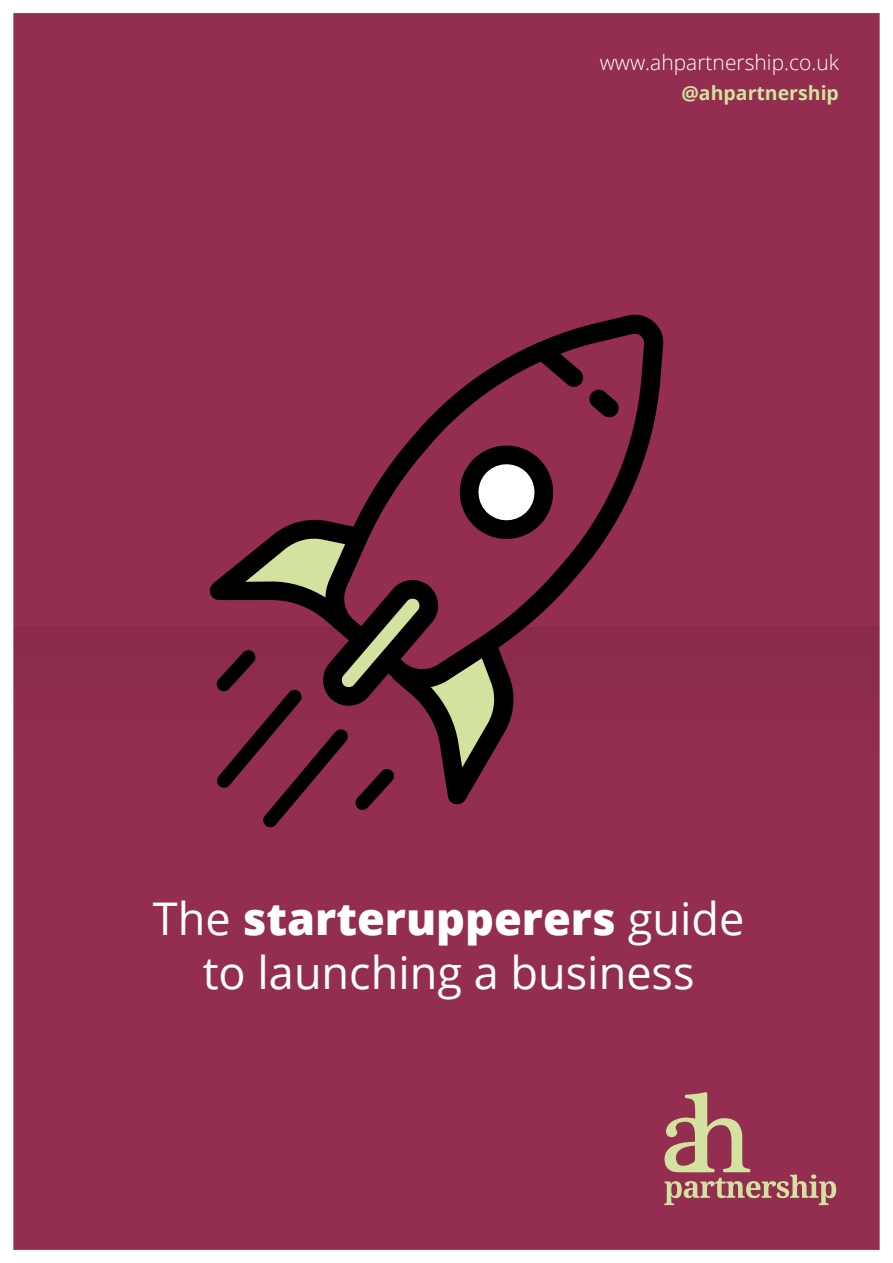
<style>
.page{position:relative;width:893px;height:1263px;background:#fff}
.page>*{position:absolute;margin:0;border:0;box-sizing:border-box;transform-origin:0 0}
.t1{font:45px/54px "Open Sans";color:#fff;text-align:center}
.t2{font:300 21px "Open Sans";color:#fff}
.t3{font:700 19.5px "Open Sans";color:#d3e29f}
.s1{font-weight:800}
</style>
<div class="page">
<div style="left:13px;top:13px;width:867px;height:1237px;background:#942e51"></div>
<svg style="left:209px;top:313px;width:455px;height:492px;fill:#942e51"></svg>
<svg style="left:342px;top:333px;width:302px;height:338px;fill:#942e51"></svg>
<svg style="left:431px;top:658px;width:65px;height:109px"></svg>
<svg style="left:588px;top:388px;width:32px;height:30px"></svg>
<svg style="left:204px;top:537px;width:216px;height:303px"></svg>
<svg style="left:454px;top:440px;width:105px;height:104px"></svg>
<svg style="left:664px;top:1092px;width:172px;height:113px"></svg>
<p class="t2" style="left:600px;top:48px;width:241px">www.ahpartnership.co.uk</p>
<p class="t3" style="left:681px;top:79px;width:159px">@ahpartnership</p>
<p class="t1" style="left:153px;top:890px;width:593px">The <span class="s1">starterupperers</span> guide to launching a business</p>
</div>
